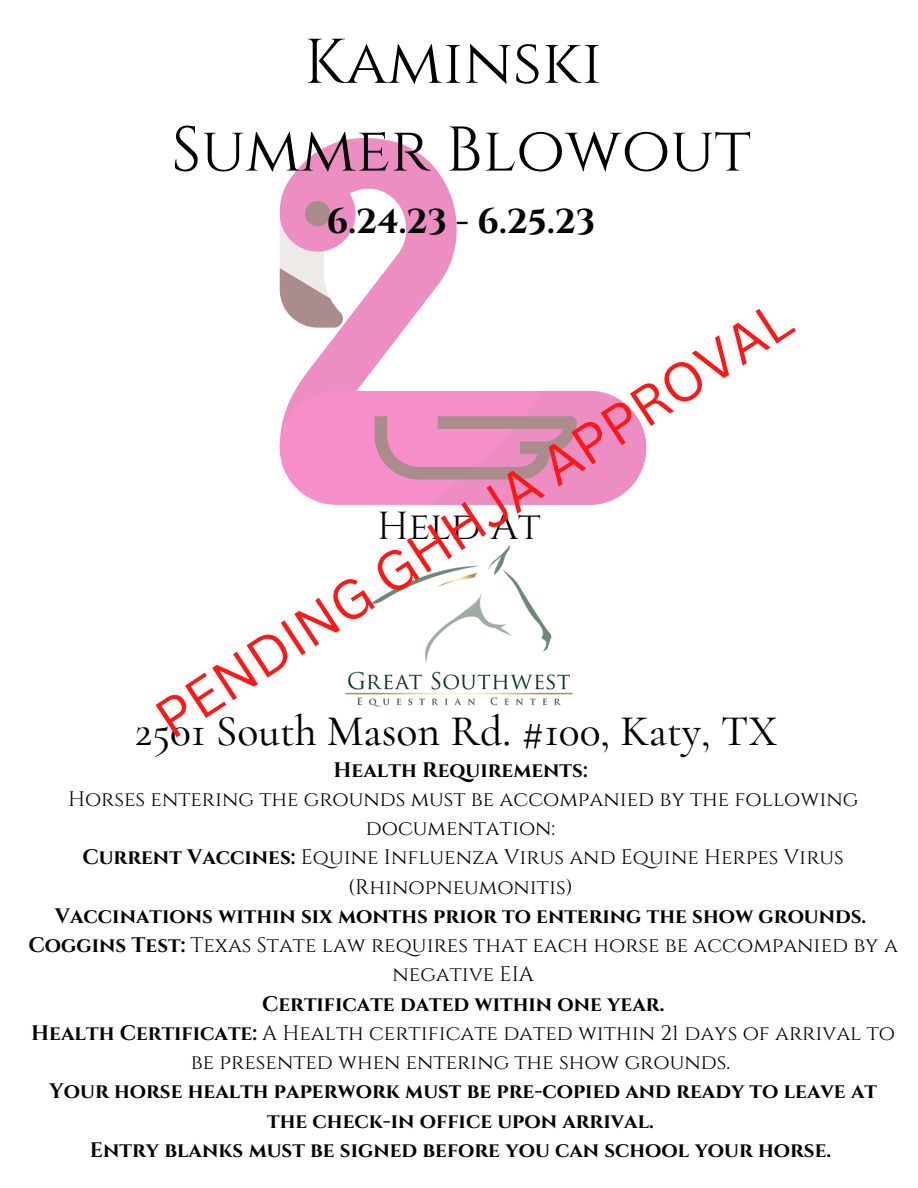
<style>
.page{position:relative;width:918px;height:1188px;background:#fff}
.page>*{position:absolute;margin:0;border:0;box-sizing:border-box;transform-origin:0 0}
.t1{font:63px "Cinzel";color:#000}
.t2{font:54px "Canva Sans";color:#ff1616}
.t3{font:500 43.65px "Cormorant Garamond";color:#000}
.t4{font:39px "Cinzel";color:#000}
.t5{font:700 34.5px "Cinzel";color:#000}
.t6{font:21px/29.2px "Cinzel";color:#000;text-align:center}
.t7{font:700 21px/29.2px "Cinzel";color:#000;text-align:center}
.s1{font-weight:700}
</style>
<div class="page">
<img style="left:345px;top:546px;width:228px;height:161px">
<svg style="left:280px;top:138px;width:177px;height:302px;fill:#ed8ec3"></svg>
<div style="left:280px;top:391px;width:366px;height:114px;background:#f58ec9;border-radius:57px"></div>
<div style="left:305px;top:201px;width:25px;height:25px;background:#aa8c8d;border-radius:50%"></div>
<svg style="left:375px;top:391px;width:271px;height:114px"></svg>
<p class="t1" style="left:304px;top:22px;width:300px">Kaminski</p>
<p class="t1" style="left:171px;top:109px;width:581px">Summer Blowout</p>
<p class="t5" style="left:327px;top:199px;width:270px">6.24.23 - 6.25.23</p>
<p class="t2" style="left:140px;top:691px;width:750px;rotate:-33deg">PENDING GHHJA APPROVAL</p>
<p class="t4" style="left:377px;top:501px;width:165px">Held At</p>
<p class="t3" style="left:135px;top:704px;width:644px">2501 South Mason Rd. #100, Katy, TX</p>
<p class="t7" style="left:334px;top:756px;width:256px">Health Requirements:</p>
<p class="t6" style="left:68px;top:785px;width:792px">Horses entering the grounds must be accompanied by the following documentation:</p>
<p class="t6" style="left:82px;top:843px;width:763px"><span class="s1">Current Vaccines:</span> Equine Influenza Virus and Equine Herpes Virus (Rhinopneumonitis)</p>
<p class="t7" style="left:55px;top:902px;width:813px">Vaccinations within six months prior to entering the show grounds.</p>
<p class="t6" style="left:28px;top:931px;width:871px"><span class="s1">Coggins Test:</span> Texas State law requires that each horse be accompanied by a negative EIA</p>
<p class="t7" style="left:262px;top:990px;width:404px">Certificate dated within one year.</p>
<p class="t6" style="left:31px;top:1019px;width:865px"><span class="s1">Health Certificate:</span> A Health certificate dated within 21 days of arrival to be presented when entering the show grounds.</p>
<p class="t7" style="left:49px;top:1077px;width:829px">Your horse health paperwork must be pre-copied and ready to leave at the check-in office upon arrival.</p>
<p class="t7" style="left:90px;top:1136px;width:743px">Entry blanks must be signed before you can school your horse.</p>
</div>
